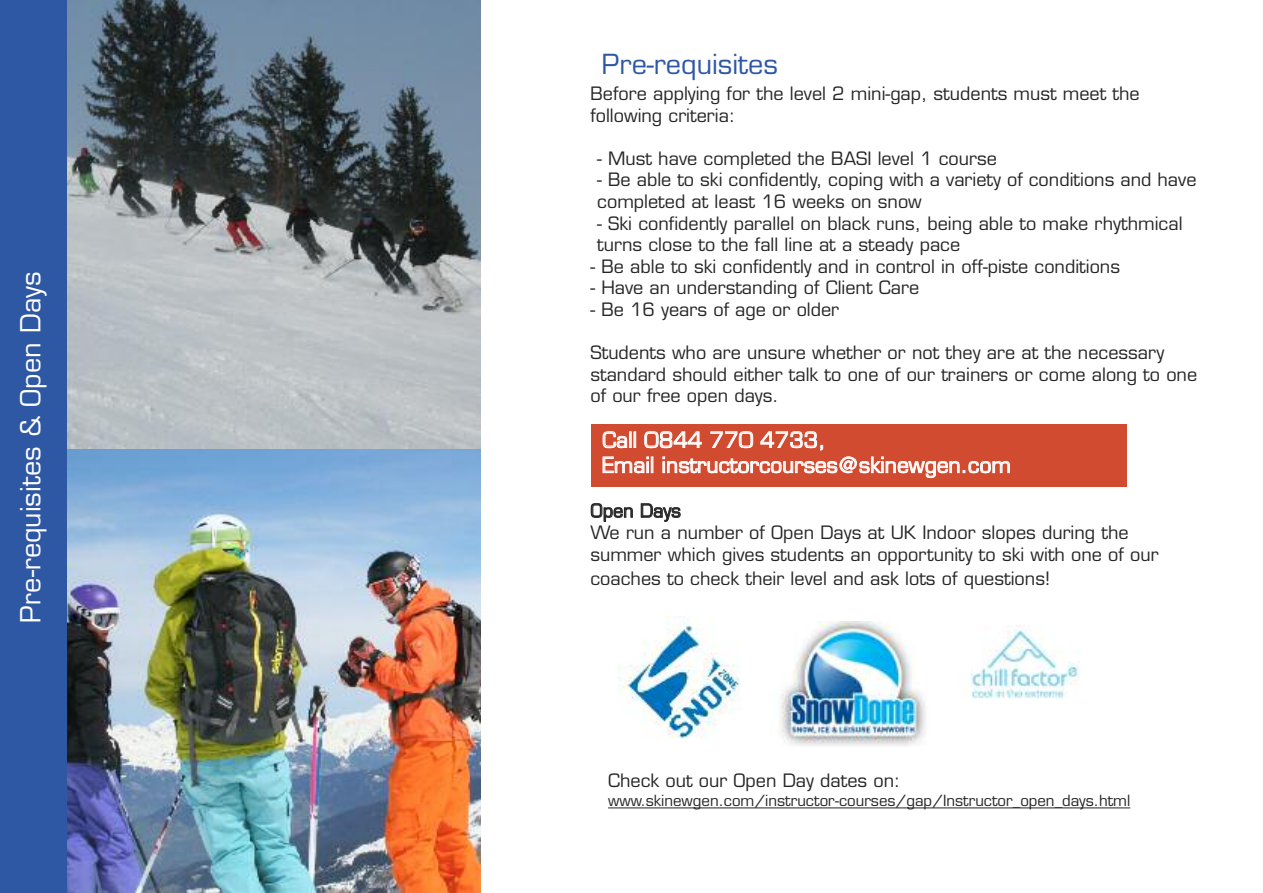
<style>
.page{position:relative;width:1263px;height:893px;background:#fff}
.page>*{position:absolute;margin:0;border:0;box-sizing:border-box;transform-origin:0 0}
.t1{font:27px "Eurostile LT";color:#fff}
.t2{font:27px "Eurostile LT";color:#2e57a4}
.t3{font:21px/25.2px "Eurostile LT";color:#fff}
.t4{font:18px/21.6px "Eurostile LT";color:#272627}
.t5{font:15px "Eurostile LT";color:#272627}
</style>
<div class="page">
<div style="left:591px;top:424px;width:535px;height:62px;background:#d14b31"></div>
<img style="left:67px;top:448px;width:414px;height:445px">
<div style="left:0;top:0;width:67px;height:893px;background:#2e57a4"></div>
<img style="left:67px;top:0;width:414px;height:448px">
<img style="left:970px;top:625px;width:109px;height:74px">
<img style="left:619px;top:617px;width:121px;height:122px">
<img style="left:779px;top:621px;width:147px;height:125px">
<hr style="left:608px;top:807px;width:522px;height:1px;background:#272627">
<h1 class="t1" style="left:20px;top:622px;width:353px;rotate:-90deg">Pre-requisites &amp; Open Days</h1>
<h1 class="t2" style="left:602px;top:54px;width:177px">Pre-requisites</h1>
<p class="t4" style="left:590px;top:84px;width:551px">Before applying for the level 2 mini-gap, students must meet the following criteria:</p>
<p class="t4" style="left:597px;top:149px;width:401px">- Must have completed the BASI level 1 course</p>
<p class="t4" style="left:597px;top:171px;width:601px">- Be able to ski confidently, coping with a variety of conditions and have completed at least 16 weeks on snow</p>
<p class="t4" style="left:597px;top:214px;width:587px">- Ski confidently parallel on black runs, being able to make rhythmical turns close to the fall line at a steady pace</p>
<p class="t4" style="left:590px;top:257px;width:531px">- Be able to ski confidently and in control in off-piste conditions</p>
<p class="t4" style="left:590px;top:279px;width:330px">- Have an understanding of Client Care</p>
<p class="t4" style="left:590px;top:300px;width:250px">- Be 16 years of age or older</p>
<p class="t4" style="left:590px;top:344px;width:608px">Students who are unsure whether or not they are at the necessary standard should either talk to one of our trainers or come along to one of our free open days.</p>
<p class="t3" style="left:602px;top:429px;width:410px">Call 0844 770 4733,<br>Email instructorcourses@skinewgen.com</p>
<p class="t4" style="left:590px;top:502px;width:570px">Open Days<br>We run a number of Open Days at UK Indoor slopes during the summer which gives students an opportunity to ski with one of our</p>
<p class="t4" style="left:590px;top:569px;width:461px">coaches to check their level and ask lots of questions!</p>
<p class="t4" style="left:608px;top:771px;width:294px">Check out our Open Day dates on:</p>
<p class="t5" style="left:608px;top:795px;width:524px">www.skinewgen.com/instructor-courses/gap/Instructor_open_days.html</p>
</div>
